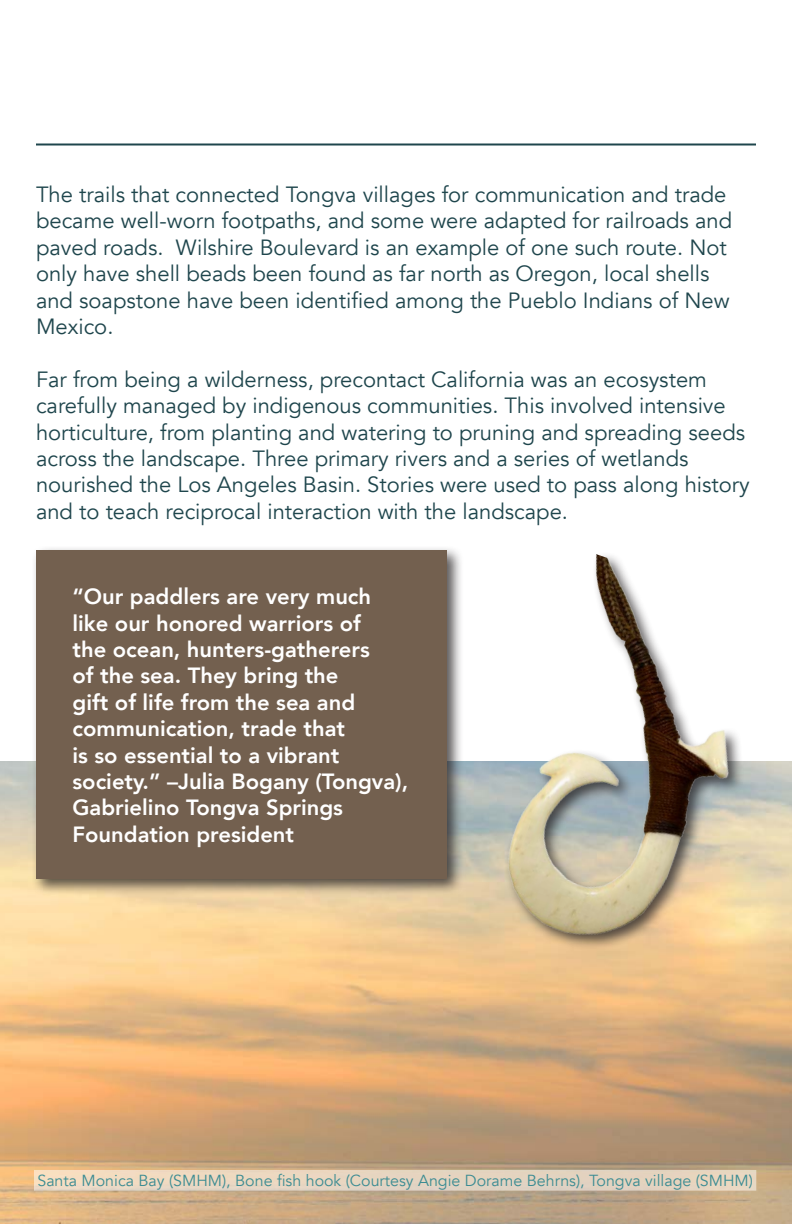
<style>
.page{position:relative;width:792px;height:1224px;background:#fff}
.page>*{position:absolute;margin:0;border:0;box-sizing:border-box;transform-origin:0 0}
.t1{font:22px/26.4px "Avenir";color:#1f464d}
.t2{font:800 22px/26.4px "Avenir";color:#fff}
.t3{font:16px "Avenir";color:#3c8c93}
</style>
<div class="page">
<img style="left:0;top:762px;width:792px;height:462px">
<hr style="left:36px;top:144px;width:720px;height:2px;background:#1f464d">
<div style="left:31px;top:545px;width:433px;height:351px;background:#231f20;opacity:.75"></div>
<div style="left:36px;top:550px;width:410px;height:328px;background:#73604f"></div>
<img style="left:470px;top:554px;width:322px;height:430px">
<div style="left:34px;top:1170px;width:722px;height:21px;background:linear-gradient(to right,#f1dbc2,#e0d1bf);border:2px solid #fff"></div>
<p class="t1" style="left:36px;top:182px;width:698px">The trails that connected Tongva villages for communication and trade became well-worn footpaths, and some were adapted for railroads and paved roads. Wilshire Boulevard is an example of one such route. Not only have shell beads been found as far north as Oregon, local shells and soapstone have been identified among the Pueblo Indians of New Mexico.</p>
<p class="t1" style="left:36px;top:366px;width:715px">Far from being a wilderness, precontact California was an ecosystem carefully managed by indigenous communities. This involved intensive horticulture, from planting and watering to pruning and spreading seeds across the landscape. Three primary rivers and a series of wetlands nourished the Los Angeles Basin. Stories were used to pass along history and to teach reciprocal interaction with the landscape.</p>
<p class="t2" style="left:73px;top:583px;width:337px">“Our paddlers are very much like our honored warriors of<br>the ocean, hunters-gatherers<br>of the sea. They bring the<br>gift of life from the sea and communication, trade that<br>is so essential to a vibrant society.” –Julia Bogany (Tongva),<br>Gabrielino Tongva Springs<br>Foundation president</p>
<p class="t3" style="left:37px;top:1171px;width:717px">Santa Monica Bay (SMHM), Bone fish hook (Courtesy Angie Dorame Behrns), Tongva village (SMHM)</p>
</div>
